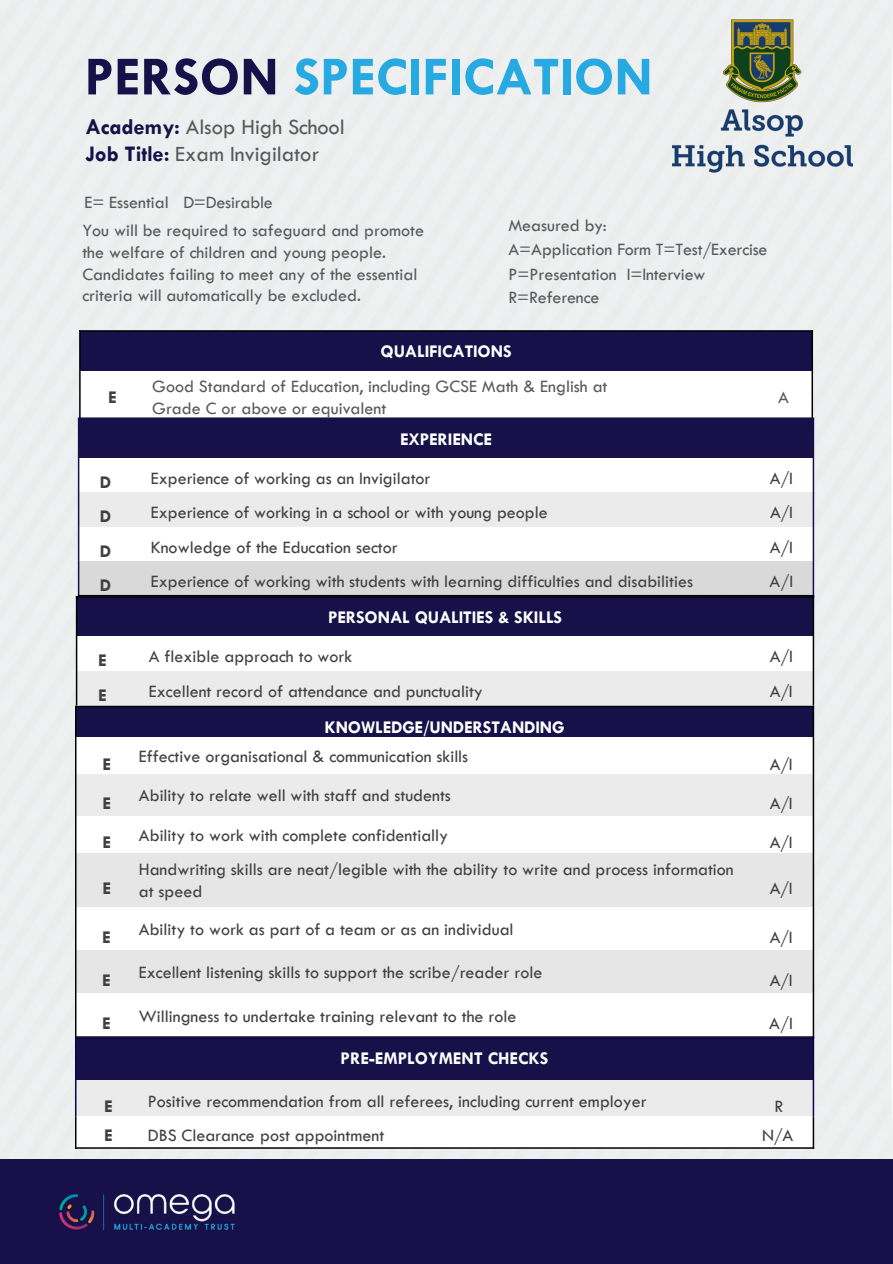
<style>
.page{position:relative;width:893px;height:1264px;background:#fff}
.page>*{position:absolute;margin:0;border:0;box-sizing:border-box;transform-origin:0 0}
.t1{font:700 55.5px "Tw Cen";color:#27aae1}
.t2{font:22.5px "Tw Cen";color:#58595b}
.t3{font:18px/21.6px "Tw Cen";color:#404040}
.t4{font:18px/21.6px "Tw Cen";color:#58595b}
.t5{font:700 18px "Tw Cen";letter-spacing:-.01em;color:#fff}
.t6{font:700 18px "Tw Cen";color:#404040}
.s1{color:#171049}
.s2{font-weight:700;color:#171049}
</style>
<div class="page">
<div style="left:0;top:0;width:891px;height:1158px;background:#eeeff0"></div>
<div style="left:0;top:1158px;width:892px;height:105px;background:#171049"></div>
<img style="left:59px;top:1194px;width:176px;height:37px">
<div style="left:80px;top:331px;width:732px;height:39px;background:#171049"></div>
<div style="left:80px;top:370px;width:55px;height:48px;background:#fff"></div>
<div style="left:135px;top:370px;width:513px;height:48px;background:#fff"></div>
<div style="left:648px;top:370px;width:164px;height:48px;background:#fff"></div>
<hr style="left:79px;top:330px;width:2px;height:89px;background:#000">
<hr style="left:811px;top:330px;width:2px;height:89px;background:#000">
<hr style="left:79px;top:330px;width:734px;height:1px;background:#000">
<div style="left:79px;top:418px;width:734px;height:40px;background:#171049"></div>
<div style="left:79px;top:458px;width:54px;height:34px;background:#fff"></div>
<div style="left:133px;top:458px;width:606px;height:34px;background:#fff"></div>
<div style="left:739px;top:458px;width:74px;height:34px;background:#fff"></div>
<div style="left:79px;top:492px;width:54px;height:35px;background:#ebebec"></div>
<div style="left:133px;top:492px;width:606px;height:35px;background:#ebebec"></div>
<div style="left:739px;top:492px;width:74px;height:35px;background:#ebebec"></div>
<div style="left:79px;top:527px;width:54px;height:34px;background:#fff"></div>
<div style="left:133px;top:527px;width:606px;height:34px;background:#fff"></div>
<div style="left:739px;top:527px;width:74px;height:34px;background:#fff"></div>
<div style="left:79px;top:561px;width:54px;height:34px;background:#d9d9d9"></div>
<div style="left:133px;top:561px;width:606px;height:34px;background:#d9d9d9"></div>
<div style="left:739px;top:561px;width:74px;height:34px;background:#d9d9d9"></div>
<hr style="left:78px;top:417px;width:1px;height:179px;background:#171049">
<hr style="left:812px;top:417px;width:2px;height:179px;background:#171049">
<hr style="left:78px;top:417px;width:736px;height:2px;background:#171049">
<hr style="left:78px;top:595px;width:736px;height:1px;background:#000">
<div style="left:77px;top:596px;width:736px;height:40px;background:#171049"></div>
<div style="left:77px;top:636px;width:55px;height:34px;background:#fff"></div>
<div style="left:132px;top:636px;width:607px;height:34px;background:#fff"></div>
<div style="left:739px;top:636px;width:74px;height:34px;background:#fff"></div>
<div style="left:77px;top:670px;width:55px;height:35px;background:#ebebec"></div>
<div style="left:132px;top:670px;width:607px;height:35px;background:#ebebec"></div>
<div style="left:739px;top:670px;width:74px;height:35px;background:#ebebec"></div>
<hr style="left:76px;top:596px;width:1px;height:109px;background:#000">
<hr style="left:812px;top:596px;width:2px;height:109px;background:#000">
<hr style="left:76px;top:596px;width:738px;height:1px;background:#000">
<div style="left:76px;top:706px;width:737px;height:31px;background:#171049"></div>
<div style="left:76px;top:737px;width:52px;height:37px;background:#fff"></div>
<div style="left:128px;top:737px;width:617px;height:37px;background:#fff"></div>
<div style="left:745px;top:737px;width:68px;height:37px;background:#fff"></div>
<div style="left:76px;top:774px;width:52px;height:42px;background:#ebebec"></div>
<div style="left:128px;top:774px;width:617px;height:42px;background:#ebebec"></div>
<div style="left:745px;top:774px;width:68px;height:42px;background:#ebebec"></div>
<div style="left:76px;top:816px;width:52px;height:36px;background:#fff"></div>
<div style="left:128px;top:816px;width:617px;height:36px;background:#fff"></div>
<div style="left:745px;top:816px;width:68px;height:36px;background:#fff"></div>
<div style="left:76px;top:852px;width:52px;height:54px;background:#e6e6e6"></div>
<div style="left:128px;top:852px;width:617px;height:54px;background:#e6e6e6"></div>
<div style="left:745px;top:852px;width:68px;height:54px;background:#e6e6e6"></div>
<div style="left:76px;top:906px;width:52px;height:44px;background:#fff"></div>
<div style="left:128px;top:906px;width:617px;height:44px;background:#fff"></div>
<div style="left:745px;top:906px;width:68px;height:44px;background:#fff"></div>
<div style="left:76px;top:950px;width:52px;height:43px;background:#e6e6e6"></div>
<div style="left:128px;top:950px;width:617px;height:43px;background:#e6e6e6"></div>
<div style="left:745px;top:950px;width:68px;height:43px;background:#e6e6e6"></div>
<div style="left:76px;top:993px;width:52px;height:43px;background:#fff"></div>
<div style="left:128px;top:993px;width:617px;height:43px;background:#fff"></div>
<div style="left:745px;top:993px;width:68px;height:43px;background:#fff"></div>
<hr style="left:75px;top:705px;width:1px;height:332px;background:#000">
<hr style="left:812px;top:705px;width:2px;height:332px;background:#000">
<hr style="left:75px;top:705px;width:739px;height:2px;background:#000">
<hr style="left:75px;top:1036px;width:739px;height:1px;background:#000">
<div style="left:76px;top:1037px;width:737px;height:42px;background:#171049"></div>
<div style="left:76px;top:1079px;width:54px;height:37px;background:#ebebec"></div>
<div style="left:130px;top:1079px;width:614px;height:37px;background:#ebebec"></div>
<div style="left:744px;top:1079px;width:69px;height:37px;background:#ebebec"></div>
<div style="left:76px;top:1116px;width:54px;height:31px;background:#fff"></div>
<div style="left:130px;top:1116px;width:614px;height:31px;background:#fff"></div>
<div style="left:744px;top:1116px;width:69px;height:31px;background:#fff"></div>
<hr style="left:75px;top:1037px;width:1px;height:79px;background:#0d004c">
<hr style="left:75px;top:1116px;width:1px;height:32px;background:#000">
<hr style="left:812px;top:1037px;width:2px;height:79px;background:#0d004c">
<hr style="left:812px;top:1116px;width:2px;height:32px;background:#000">
<hr style="left:75px;top:1037px;width:739px;height:1px;background:#0d004c">
<hr style="left:75px;top:1146px;width:739px;height:2px;background:#000">
<img style="left:672px;top:16px;width:180px;height:161px">
<p class="t1" style="left:85px;top:43px;width:569px"><span class="s1">PERSON</span> SPECIFICATION</p>
<p class="t2" style="left:85px;top:113px;width:261px"><span class="s2">Academy:</span> Alsop High School</p>
<p class="t2" style="left:85px;top:140px;width:235px"><span class="s2">Job Title:</span> Exam Invigilator</p>
<p class="t4" style="left:85px;top:191px;width:190px">E= Essential D=Desirable</p>
<p class="t4" style="left:82px;top:220px;width:343px">You will be required to safeguard and promote the welfare of children and young people.<br>Candidates failing to meet any of the essential criteria will automatically be excluded.</p>
<p class="t4" style="left:508px;top:215px;width:100px">Measured by:</p>
<p class="t4" style="left:508px;top:237px;width:261px;line-height:24.2px">A=Application Form T=Test/Exercise<br>P=Presentation I=Interview</p>
<p class="t4" style="left:508px;top:287px;width:92px">R=Reference</p>
<p class="t5" style="left:380px;top:340px;width:132px">QUALIFICATIONS</p>
<p class="t6" style="left:108px;top:386px;width:10px">E</p>
<p class="t4" style="left:152px;top:375px;width:457px">Good Standard of Education, including GCSE Math &amp; English at<br>Grade C or above or equivalent</p>
<p class="t4" style="left:778px;top:386px;width:12px">A</p>
<p class="t5" style="left:400px;top:428px;width:93px">EXPERIENCE</p>
<p class="t6" style="left:100px;top:471px;width:13px">D</p>
<p class="t3" style="left:151px;top:467px;width:281px">Experience of working as an Invigilator</p>
<p class="t3" style="left:769px;top:467px;width:25px">A/I</p>
<p class="t6" style="left:100px;top:505px;width:13px">D</p>
<p class="t3" style="left:151px;top:501px;width:398px">Experience of working in a school or with young people</p>
<p class="t3" style="left:770px;top:501px;width:25px">A/I</p>
<p class="t6" style="left:100px;top:540px;width:13px">D</p>
<p class="t3" style="left:151px;top:536px;width:248px">Knowledge of the Education sector</p>
<p class="t3" style="left:769px;top:536px;width:25px">A/I</p>
<p class="t6" style="left:100px;top:574px;width:13px">D</p>
<p class="t3" style="left:151px;top:570px;width:543px">Experience of working with students with learning difficulties and disabilities</p>
<p class="t3" style="left:769px;top:570px;width:25px">A/I</p>
<p class="t5" style="left:328px;top:606px;width:235px">PERSONAL QUALITIES &amp; SKILLS</p>
<p class="t6" style="left:98px;top:649px;width:10px">E</p>
<p class="t3" style="left:149px;top:645px;width:205px">A flexible approach to work</p>
<p class="t3" style="left:769px;top:645px;width:25px">A/I</p>
<p class="t6" style="left:98px;top:684px;width:10px">E</p>
<p class="t3" style="left:149px;top:679px;width:335px">Excellent record of attendance and punctuality</p>
<p class="t3" style="left:769px;top:679px;width:25px">A/I</p>
<p class="t5" style="left:324px;top:716px;width:241px">KNOWLEDGE/UNDERSTANDING</p>
<p class="t6" style="left:102px;top:753px;width:10px">E</p>
<p class="t3" style="left:139px;top:745px;width:331px">Effective organisational &amp; communication skills</p>
<p class="t3" style="left:769px;top:752px;width:25px">A/I</p>
<p class="t6" style="left:102px;top:792px;width:10px">E</p>
<p class="t3" style="left:139px;top:784px;width:313px">Ability to relate well with staff and students</p>
<p class="t3" style="left:769px;top:792px;width:25px">A/I</p>
<p class="t6" style="left:102px;top:831px;width:10px">E</p>
<p class="t3" style="left:139px;top:824px;width:311px">Ability to work with complete confidentially</p>
<p class="t3" style="left:769px;top:831px;width:25px">A/I</p>
<p class="t6" style="left:102px;top:877px;width:10px">E</p>
<p class="t3" style="left:139px;top:858px;width:596px">Handwriting skills are neat/legible with the ability to write and process information at speed</p>
<p class="t3" style="left:769px;top:877px;width:25px">A/I</p>
<p class="t6" style="left:102px;top:925px;width:10px">E</p>
<p class="t3" style="left:139px;top:918px;width:376px">Ability to work as part of a team or as an individual</p>
<p class="t3" style="left:769px;top:925px;width:25px">A/I</p>
<p class="t6" style="left:102px;top:969px;width:10px">E</p>
<p class="t3" style="left:139px;top:961px;width:405px">Excellent listening skills to support the scribe/reader role</p>
<p class="t3" style="left:769px;top:969px;width:25px">A/I</p>
<p class="t6" style="left:102px;top:1012px;width:10px">E</p>
<p class="t3" style="left:139px;top:1004px;width:379px">Willingness to undertake training relevant to the role</p>
<p class="t3" style="left:769px;top:1012px;width:25px">A/I</p>
<p class="t5" style="left:340px;top:1047px;width:209px">PRE-EMPLOYMENT CHECKS</p>
<p class="t6" style="left:104px;top:1094px;width:10px">E</p>
<p class="t3" style="left:148px;top:1089px;width:500px">Positive recommendation from all referees, including current employer</p>
<p class="t3" style="left:774px;top:1094px;width:10px">R</p>
<p class="t6" style="left:104px;top:1123px;width:10px">E</p>
<p class="t3" style="left:148px;top:1123px;width:238px">DBS Clearance post appointment</p>
<p class="t3" style="left:762px;top:1123px;width:33px">N/A</p>
</div>
